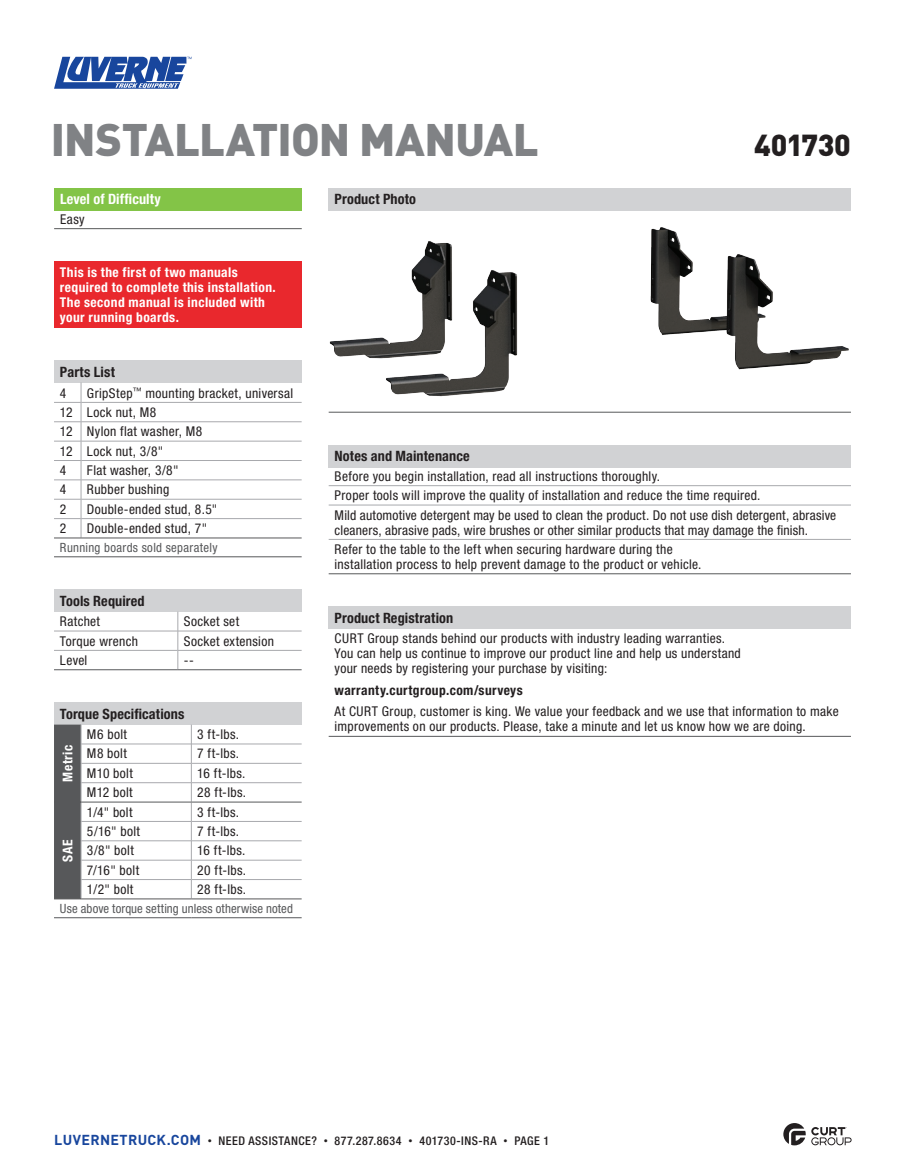
<style>
.page{position:relative;width:905px;height:1175px;background:#fff}
.page>*{position:absolute;margin:0;border:0;box-sizing:border-box;transform-origin:0 0}
.t1{font:900 45px "DINOT";letter-spacing:-.02em;color:#808285}
.t2{font:900 30px "DINOT";letter-spacing:-.01em;color:#231f20}
.t3{font:700 condensed 14.25px "Helvetica Neue LT Std";letter-spacing:.01em;color:#231f20}
.t4{font:700 condensed 14.25px "Helvetica Neue LT Std";letter-spacing:.01em;color:#fff}
.t5{font:condensed 13.5px/19.4px "Helvetica Neue LT Std";letter-spacing:.025em;color:#231f20}
.t6{font:700 condensed 13.5px/15px "Helvetica Neue LT Std";letter-spacing:.03em;color:#fff}
.t7{font:700 condensed 13.5px "Helvetica Neue LT Std";letter-spacing:.03em;color:#231f20}
.t8{font:condensed 12.75px "Helvetica Neue LT Std";letter-spacing:.01em;color:#57585a}
.t9{font:condensed 12.75px "Helvetica Neue LT Std";letter-spacing:.03em;color:#57585a}
.t10{font:500 condensed 12px "Helvetica Neue LT Std";letter-spacing:.04em;color:#231f20}
.s1{font-family:"DINOT";font-weight:700;font-stretch:normal;font-size:14.25px;color:#18469d}
.s2{font-family:"DINOT";font-weight:400;font-stretch:normal;font-size:9px}
</style>
<div class="page">
<svg style="left:54px;top:57px;width:137px;height:32px"></svg>
<svg style="left:783px;top:1123px;width:68px;height:22px"></svg>
<div style="left:54px;top:360px;width:248px;height:22px;background:#d1d2d4"></div>
<hr style="left:81px;top:402px;width:221px;height:1px;background:#a8a9ad">
<hr style="left:81px;top:421px;width:221px;height:1px;background:#a8a9ad">
<hr style="left:81px;top:441px;width:221px;height:1px;background:#a8a9ad">
<hr style="left:81px;top:460px;width:221px;height:1px;background:#a8a9ad">
<hr style="left:81px;top:479px;width:221px;height:1px;background:#a8a9ad">
<hr style="left:81px;top:499px;width:221px;height:1px;background:#a8a9ad">
<hr style="left:81px;top:518px;width:221px;height:1px;background:#a8a9ad">
<svg style="left:54px;top:382px;width:28px;height:156px"></svg>
<hr style="left:81px;top:537px;width:221px;height:1px;background:#57585a">
<svg style="left:54px;top:556px;width:27px;height:1px"></svg>
<hr style="left:81px;top:556px;width:221px;height:1px;background:#57585a">
<div style="left:54px;top:702px;width:248px;height:22px;background:#d1d2d4"></div>
<hr style="left:81px;top:743px;width:110px;height:1px;background:#a8a9ad">
<hr style="left:191px;top:743px;width:111px;height:1px;background:#a8a9ad">
<hr style="left:81px;top:763px;width:110px;height:1px;background:#a8a9ad">
<hr style="left:191px;top:763px;width:111px;height:1px;background:#a8a9ad">
<hr style="left:81px;top:782px;width:110px;height:1px;background:#a8a9ad">
<hr style="left:191px;top:782px;width:111px;height:1px;background:#a8a9ad">
<hr style="left:81px;top:821px;width:110px;height:1px;background:#a8a9ad">
<hr style="left:191px;top:821px;width:111px;height:1px;background:#a8a9ad">
<hr style="left:81px;top:840px;width:110px;height:1px;background:#a8a9ad">
<hr style="left:191px;top:840px;width:111px;height:1px;background:#a8a9ad">
<hr style="left:81px;top:860px;width:110px;height:1px;background:#a8a9ad">
<hr style="left:191px;top:860px;width:111px;height:1px;background:#a8a9ad">
<hr style="left:81px;top:879px;width:110px;height:1px;background:#a8a9ad">
<hr style="left:191px;top:879px;width:111px;height:1px;background:#a8a9ad">
<svg style="left:191px;top:724px;width:1px;height:174px"></svg>
<svg style="left:54px;top:917px;width:27px;height:1px"></svg>
<hr style="left:81px;top:917px;width:110px;height:1px;background:#57585a">
<hr style="left:191px;top:917px;width:111px;height:1px;background:#57585a">
<hr style="left:81px;top:801px;width:110px;height:1px;background:#57585a">
<hr style="left:191px;top:801px;width:111px;height:1px;background:#57585a">
<svg style="left:54px;top:724px;width:28px;height:175px;background:#5c5d5f"></svg>
<hr style="left:81px;top:898px;width:110px;height:1px;background:#57585a">
<hr style="left:191px;top:898px;width:111px;height:1px;background:#57585a">
<div style="left:54px;top:589px;width:247px;height:22px;background:#d1d2d4"></div>
<hr style="left:54px;top:631px;width:124px;height:1px;background:#a8a9ad">
<hr style="left:178px;top:631px;width:123px;height:1px;background:#a8a9ad">
<svg style="left:177px;top:611px;width:1px;height:58px"></svg>
<hr style="left:54px;top:650px;width:124px;height:1px;background:#a8a9ad">
<hr style="left:178px;top:650px;width:123px;height:1px;background:#a8a9ad">
<hr style="left:54px;top:669px;width:124px;height:1px;background:#57585a">
<hr style="left:178px;top:669px;width:123px;height:1px;background:#57585a">
<div style="left:54px;top:188px;width:248px;height:22px;background:#83c447"></div>
<hr style="left:54px;top:228px;width:248px;height:1px;background:#57585a">
<div style="left:328px;top:445px;width:522px;height:22px;background:#d1d2d4"></div>
<hr style="left:328px;top:485px;width:522px;height:1px;background:#a8a9ad">
<hr style="left:328px;top:505px;width:522px;height:1px;background:#a8a9ad">
<hr style="left:328px;top:539px;width:522px;height:1px;background:#a8a9ad">
<hr style="left:328px;top:573px;width:522px;height:1px;background:#57585a">
<div style="left:328px;top:188px;width:522px;height:22px;background:#d1d2d4"></div>
<hr style="left:328px;top:412px;width:522px;height:1px;background:#57585a">
<img style="left:329px;top:227px;width:520px;height:170px">
<div style="left:328px;top:606px;width:522px;height:22px;background:#d1d2d4"></div>
<hr style="left:328px;top:736px;width:522px;height:1px;background:#57585a">
<div style="left:54px;top:261px;width:248px;height:67px;background:#e9282d"></div>
<h1 class="t1" style="left:51px;top:103px;width:489px">INSTALLATION MANUAL</h1>
<h2 class="t2" style="left:754px;top:121px;width:98px">401730</h2>
<p class="t4" style="left:60px;top:190px;width:102px">Level of Difficulty</p>
<p class="t5" style="left:60px;top:209px;width:26px">Easy</p>
<p class="t6" style="left:60px;top:264px;width:217px">This is the first of two manuals required to complete this installation.<br>The second manual is included with your running boards.</p>
<p class="t3" style="left:60px;top:363px;width:56px">Parts List</p>
<p class="t5" style="left:60px;top:383px;width:8px">4</p>
<p class="t5" style="left:60px;top:383px;width:235px;text-indent:27px">GripStep<sup>™</sup> mounting bracket, universal<br>12 Lock nut, M8<br>12 Nylon flat washer, M8<br>12 Lock nut, 3/8"<br>4</p>
<p class="t5" style="left:87px;top:460px;width:93px">Flat washer, 3/8"</p>
<p class="t5" style="left:60px;top:480px;width:8px">4</p>
<p class="t5" style="left:87px;top:480px;width:84px">Rubber bushing</p>
<p class="t5" style="left:60px;top:499px;width:8px">2</p>
<p class="t5" style="left:87px;top:499px;width:132px">Double-ended stud, 8.5"</p>
<p class="t5" style="left:60px;top:518px;width:8px">2</p>
<p class="t5" style="left:87px;top:518px;width:122px">Double-ended stud, 7"</p>
<p class="t9" style="left:60px;top:540px;width:159px">Running boards sold separately</p>
<p class="t3" style="left:60px;top:592px;width:86px">Tools Required</p>
<p class="t5" style="left:60px;top:611px;width:42px">Ratchet</p>
<p class="t5" style="left:184px;top:611px;width:57px">Socket set</p>
<p class="t5" style="left:60px;top:631px;width:80px">Torque wrench</p>
<p class="t5" style="left:184px;top:631px;width:92px">Socket extension</p>
<p class="t5" style="left:60px;top:650px;width:29px">Level</p>
<p class="t5" style="left:184px;top:650px;width:11px">--</p>
<p class="t3" style="left:60px;top:705px;width:126px">Torque Specifications</p>
<p class="t6" style="left:60px;top:781px;width:38px;rotate:-90deg">Metric</p>
<p class="t5" style="left:87px;top:724px;width:41px">M6 bolt</p>
<p class="t5" style="left:197px;top:724px;width:43px">3 ft-lbs.</p>
<p class="t5" style="left:87px;top:744px;width:41px">M8 bolt</p>
<p class="t5" style="left:197px;top:744px;width:43px">7 ft-lbs.</p>
<p class="t5" style="left:87px;top:763px;width:47px">M10 bolt</p>
<p class="t5" style="left:197px;top:763px;width:50px">16 ft-lbs.</p>
<p class="t5" style="left:87px;top:782px;width:47px">M12 bolt</p>
<p class="t5" style="left:197px;top:782px;width:50px">28 ft-lbs.</p>
<p class="t5" style="left:87px;top:802px;width:47px">1/4" bolt</p>
<p class="t5" style="left:197px;top:802px;width:43px">3 ft-lbs.</p>
<p class="t5" style="left:87px;top:821px;width:55px">5/16" bolt</p>
<p class="t5" style="left:197px;top:821px;width:43px">7 ft-lbs.</p>
<p class="t5" style="left:87px;top:840px;width:48px">3/8" bolt</p>
<p class="t5" style="left:197px;top:840px;width:50px">16 ft-lbs.</p>
<p class="t5" style="left:87px;top:860px;width:54px">7/16" bolt</p>
<p class="t5" style="left:197px;top:860px;width:50px">20 ft-lbs.</p>
<p class="t5" style="left:87px;top:879px;width:48px">1/2" bolt</p>
<p class="t5" style="left:197px;top:879px;width:50px">28 ft-lbs.</p>
<p class="t8" style="left:60px;top:901px;width:234px">Use above torque setting unless otherwise noted</p>
<p class="t6" style="left:60px;top:861px;width:24px;rotate:-90deg">SAE</p>
<p class="t3" style="left:334px;top:190px;width:83px">Product Photo</p>
<p class="t3" style="left:334px;top:447px;width:137px">Notes and Maintenance</p>
<p class="t5" style="left:334px;top:466px;width:503px">Before you begin installation, read all instructions thoroughly.<br>Proper tools will improve the quality of installation and reduce the time required.<br>Mild automotive detergent may be used to clean the product. Do not use dish detergent, abrasive</p>
<p class="t5" style="left:334px;top:520px;width:475px">cleaners, abrasive pads, wire brushes or other similar products that may damage the finish.<br>Refer to the table to the left when securing hardware during the</p>
<p class="t5" style="left:334px;top:554px;width:368px">installation process to help prevent damage to the product or vehicle.</p>
<p class="t3" style="left:334px;top:609px;width:120px">Product Registration</p>
<p class="t5" style="left:334px;top:630px;width:408px;line-height:15px">CURT Group stands behind our products with industry leading warranties.<br>You can help us continue to improve our product line and help us understand your needs by registering your purchase by visiting:</p>
<p class="t7" style="left:334px;top:681px;width:189px">warranty.curtgroup.com/surveys</p>
<p class="t5" style="left:334px;top:704px;width:505px;line-height:15px">At CURT Group, customer is king. We value your feedback and we use that information to make improvements on our products. Please, take a minute and let us know how we are doing.</p>
<p class="t10" style="left:54px;top:1133px;width:496px"><span class="s1">LUVERNETRUCK.COM</span> <span class="s2">•</span> NEED ASSISTANCE? <span class="s2">•</span> 877.287.8634 <span class="s2">•</span> 401730-INS-RA <span class="s2">•</span> PAGE 1</p>
</div>
